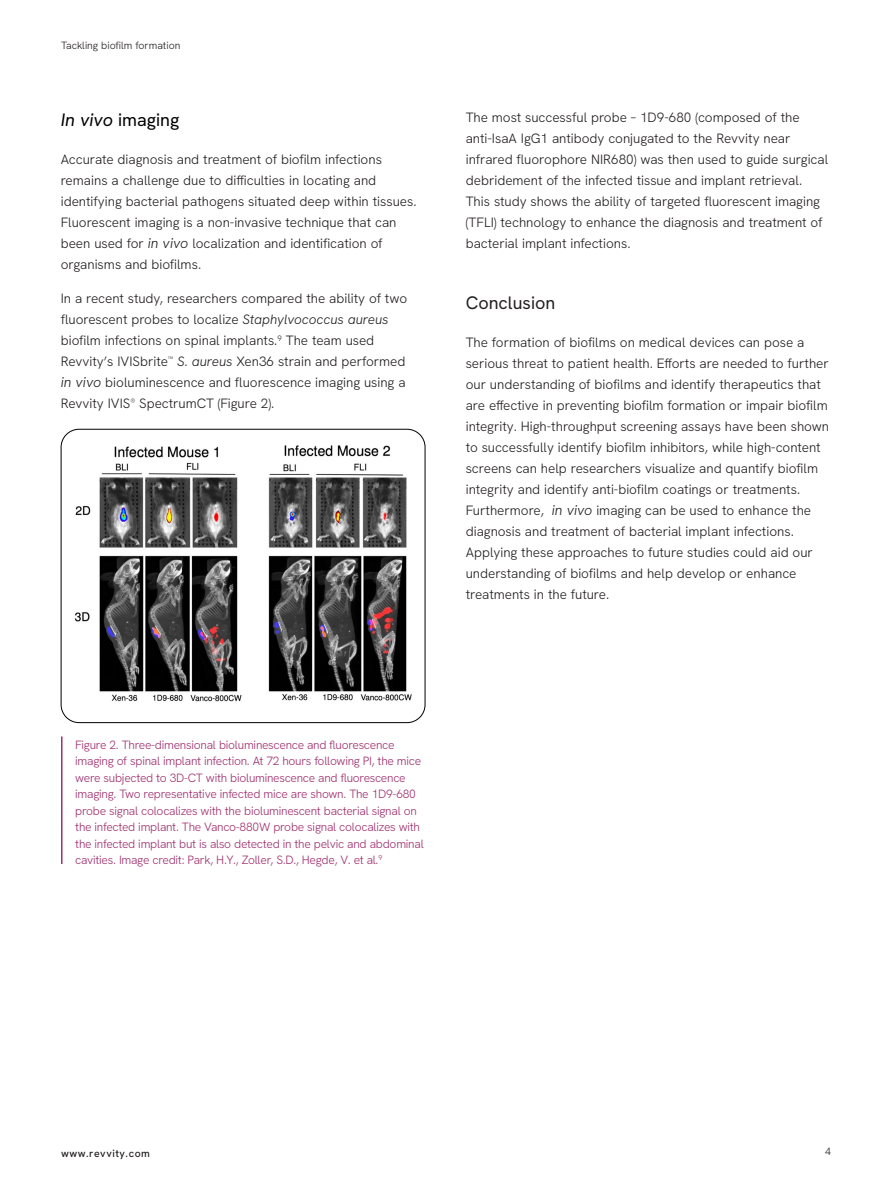
<style>
.page{position:relative;width:891px;height:1188px;background:#fff}
.page>*{position:absolute;margin:0;border:0;box-sizing:border-box;transform-origin:0 0}
.Sub_Head{font:18px "Hanken Grotesk";color:#000}
.Sub_Head-2{font:18px "Hanken Grotesk";color:#231f20}
.Body_Copy{font:300 13.5px/21px "Hanken Grotesk";color:#231f20}
.Captions{font:300 12px/16.5px "Hanken Grotesk";letter-spacing:-.02em;color:#9e306e}
.t1{font:300 10.5px "Hanken Grotesk";color:#231f20}
.t2{font:500 10.5px "Hanken Grotesk";letter-spacing:.05em;color:#231f20}
.s1{font-style:italic}
.s2{font-style:italic;font-size:14.25px}
</style>
<div class="page">
<img style="left:74px;top:445px;width:338px;height:257px">
<div style="left:61px;top:429px;width:364px;height:294px;border:1px solid #000;border-radius:18px"></div>
<hr style="left:61px;top:736px;width:2px;height:128px;background:#9e306e">
<p class="t1" style="left:61px;top:39px;width:121px">Tackling biofilm formation</p>
<p class="Sub_Head" style="left:61px;top:108px;width:120px"><span class="s1">In vivo</span> imaging</p>
<p class="Body_Copy" style="left:61px;top:148px;width:357px">Accurate diagnosis and treatment of biofilm infections remains a challenge due to difficulties in locating and identifying bacterial pathogens situated deep within tissues.<br>Fluorescent imaging is a non-invasive technique that can been used for <span class="s2">in vivo</span> localization and identification of organisms and biofilms.</p>
<p class="Body_Copy" style="left:61px;top:288px;width:348px">In a recent study, researchers compared the ability of two fluorescent probes to localize <span class="s1">Staphylvococcus aureus </span>biofilm infections on spinal implants.<sup>9</sup> The team used Revvity’s IVISbrite<sup>™</sup> <span class="s1">S. aureus</span> Xen36 strain and performed <span class="s2">in vivo</span> bioluminescence and fluorescence imaging using a Revvity IVIS<sup>®</sup> SpectrumCT (Figure 2).</p>
<p class="Body_Copy" style="left:466px;top:106px;width:364px">The most successful probe – 1D9-680 (composed of the anti-IsaA IgG1 antibody conjugated to the Revvity near infrared fluorophore NIR680) was then used to guide surgical debridement of the infected tissue and implant retrieval.<br>This study shows the ability of targeted fluorescent imaging (TFLI) technology to enhance the diagnosis and treatment of bacterial implant infections.</p>
<p class="Sub_Head-2" style="left:466px;top:291px;width:91px">Conclusion</p>
<p class="Body_Copy" style="left:466px;top:331px;width:365px">The formation of biofilms on medical devices can pose a serious threat to patient health. Efforts are needed to further our understanding of biofilms and identify therapeutics that are effective in preventing biofilm formation or impair biofilm integrity. High-throughput screening assays have been shown to successfully identify biofilm inhibitors, while high-content screens can help researchers visualize and quantify biofilm integrity and identify anti-biofilm coatings or treatments.<br>Furthermore, <span class="s2">in vivo</span> imaging can be used to enhance the diagnosis and treatment of bacterial implant infections.<br>Applying these approaches to future studies could aid our understanding of biofilms and help develop or enhance treatments in the future.</p>
<p class="Captions" style="left:75px;top:736px;width:350px">Figure 2. Three-dimensional bioluminescence and fluorescence imaging of spinal implant infection. At 72 hours following PI, the mice were subjected to 3D-CT with bioluminescence and fluorescence imaging. Two representative infected mice are shown. The 1D9-680 probe signal colocalizes with the bioluminescent bacterial signal on the infected implant. The Vanco-880W probe signal colocalizes with the infected implant but is also detected in the pelvic and abdominal cavities. Image credit: Park, H.Y., Zoller, S.D., Hegde, V. et al<span class="s1">.</span><sup>9</sup></p>
<p class="t2" style="left:61px;top:1147px;width:90px">www.revvity.com</p>
<p class="t1" style="left:825px;top:1145px;width:7px">4</p>
</div>
